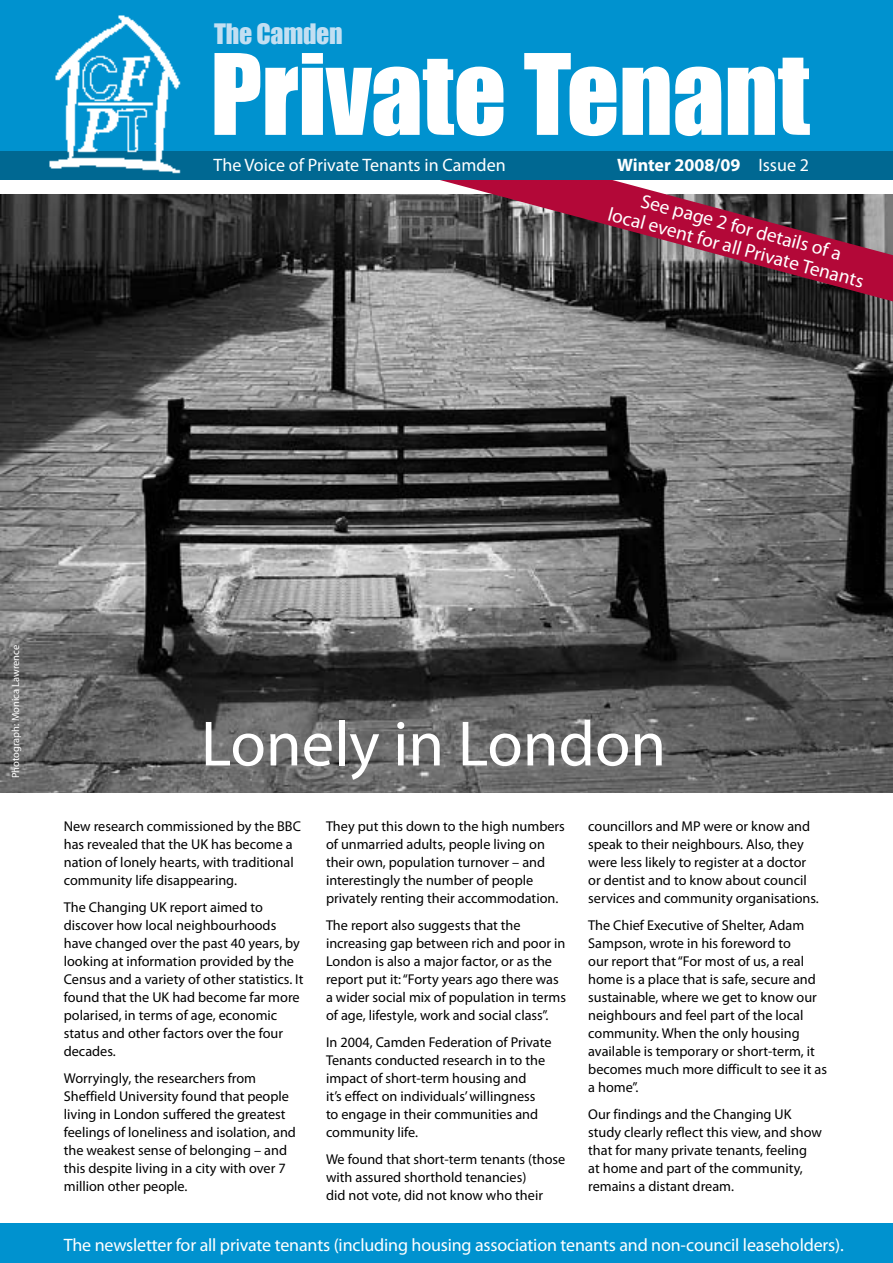
<style>
.page{position:relative;width:893px;height:1263px;background:#fff}
.page>*{position:absolute;margin:0;border:0;box-sizing:border-box;transform-origin:0 0}
.t1{font:103.5px "Impact";letter-spacing:-.005em;color:#fff}
.t2{font:64.5px "Myriad Pro";color:#fff}
.t3{font:25.95px "Impact";letter-spacing:-.01em;color:#c2dff2}
.t4{font:19.5px/21px "Myriad Pro";color:#fff;text-align:center}
.t5{font:18px "Myriad Pro";letter-spacing:-.01em;color:#fff}
.t6{font:700 18px "Myriad Pro";color:#fff}
.t7{font:14.25px/18px "Myriad Pro";color:#000}
.t8{font:10.5px "Myriad Pro";color:#fff}
.s1{font-size:105.15px}
.s2{font-weight:400}
</style>
<div class="page">
<img style="left:0;top:194px;width:893px;height:598px">
<svg style="left:431px;top:180px;width:462px;height:121px;background:#784453"></svg>
<div style="left:0;top:1223px;width:893px;height:40px;background:#0092cf"></div>
<div style="left:0;top:0;width:893px;height:161px;background:#0092cf"></div>
<div style="left:0;top:152px;width:893px;height:28px;background:#006892"></div>
<img style="left:46px;top:15px;width:140px;height:159px">
<h3 class="t3" style="left:214px;top:18px;width:130px">The Camden</h3>
<h1 class="t1" style="left:210px;top:30px;width:601px">Private Tenan<span class="s1">t</span></h1>
<p class="t5" style="left:214px;top:154px;width:294px">The Voice of Private Tenants in Camden</p>
<p class="t6" style="left:617px;top:153px;width:193px">Winter 2008/09 <span class="s2">Issue 2</span></p>
<h3 class="t4" style="left:617px;top:182px;width:265px;rotate:15deg">See page 2 for details of a<br>local event for all Private Tenants</h3>
<p class="t8" style="left:9px;top:778px;width:135px;rotate:-90deg">Photograph: Monica Lawrence</p>
<h2 class="t2" style="left:201px;top:704px;width:467px">Lonely in London</h2>
<p class="t7" style="left:64px;top:817px;width:239px">New research commissioned by the BBC has revealed that the UK has become a nation of lonely hearts, with traditional community life disappearing.</p>
<p class="t7" style="left:64px;top:898px;width:241px">The Changing UK report aimed to discover how local neighbourhoods have changed over the past 40 years, by looking at information provided by the Census and a variety of other statistics. It found that the UK had become far more polarised, in terms of age, economic status and other factors over the four decades.</p>
<p class="t7" style="left:64px;top:1069px;width:234px">Worryingly, the researchers from Sheffield University found that people living in London suffered the greatest feelings of loneliness and isolation, and the weakest sense of belonging – and this despite living in a city with over 7 million other people.</p>
<p class="t7" style="left:326px;top:817px;width:240px">They put this down to the high numbers of unmarried adults, people living on their own, population turnover – and interestingly the number of people privately renting their accommodation.</p>
<p class="t7" style="left:326px;top:916px;width:241px">The report also suggests that the increasing gap between rich and poor in London is also a major factor, or as the report put it: “Forty years ago there was a wider social mix of population in terms of age, lifestyle, work and social class”.</p>
<p class="t7" style="left:326px;top:1033px;width:227px">In 2004, Camden Federation of Private Tenants conducted research in to the impact of short-term housing and<br>it’s effect on individuals’ willingness<br>to engage in their communities and community life.</p>
<p class="t7" style="left:326px;top:1150px;width:241px">We found that short-term tenants (those with assured shorthold tenancies)<br>did not vote, did not know who their</p>
<p class="t7" style="left:588px;top:817px;width:232px">councillors and MP were or know and speak to their neighbours. Also, they were less likely to register at a doctor or dentist and to know about council services and community organisations.</p>
<p class="t7" style="left:588px;top:916px;width:240px">The Chief Executive of Shelter, Adam Sampson, wrote in his foreword to<br>our report that “For most of us, a real home is a place that is safe, secure and sustainable, where we get to know our neighbours and feel part of the local community. When the only housing available is temporary or short-term, it becomes much more difficult to see it as a home”.</p>
<p class="t7" style="left:588px;top:1105px;width:235px">Our findings and the Changing UK study clearly reflect this view, and show that for many private tenants, feeling at home and part of the community, remains a distant dream.</p>
<p class="t5" style="left:64px;top:1233px;width:782px">The newsletter for all private tenants (including housing association tenants and non-council leaseholders).</p>
</div>
